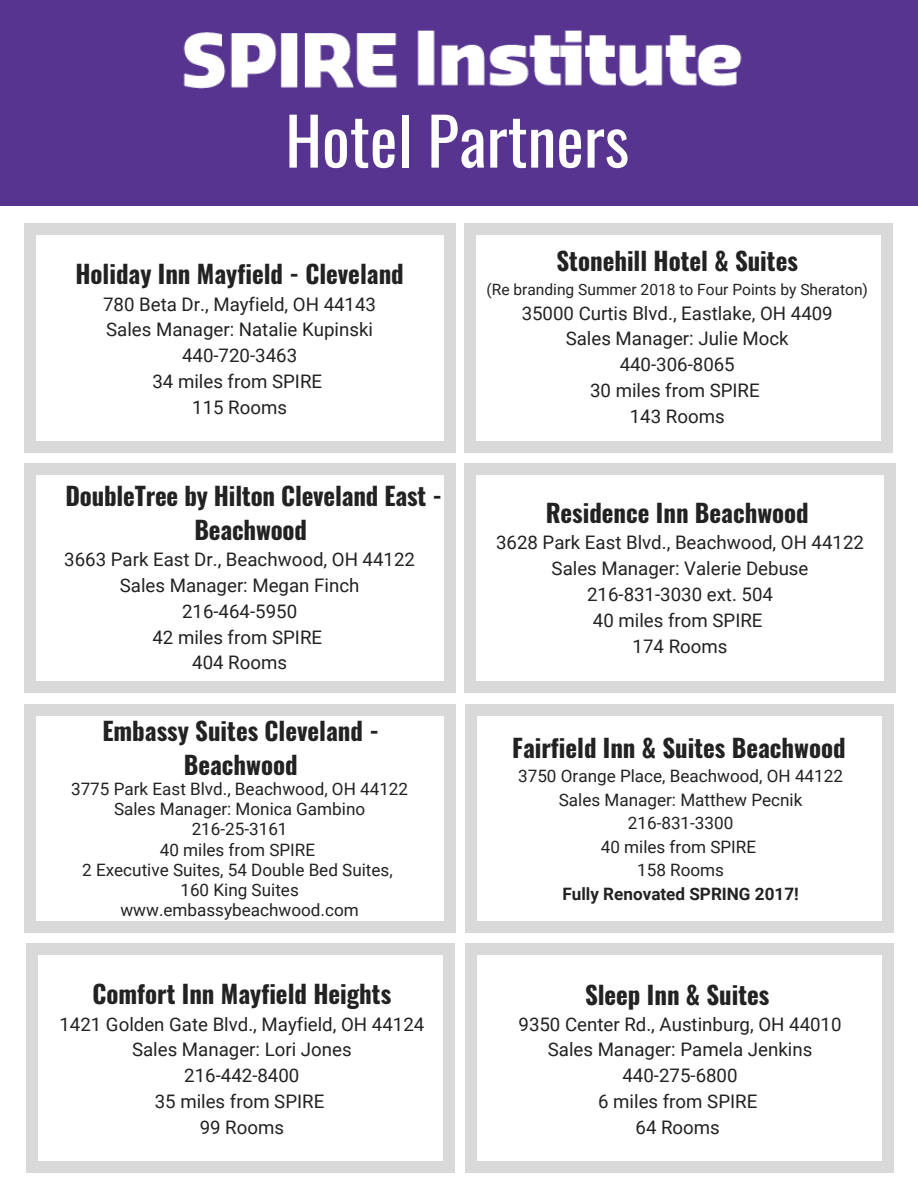
<style>
.page{position:relative;width:918px;height:1188px;background:#fff}
.page>*{position:absolute;margin:0;border:0;box-sizing:border-box;transform-origin:0 0}
.t1{font:65.4px "Oswald";color:#fff}
.t2{font:700 24.9px/33.8px "Oswald";color:#222;text-align:center}
.t3{font:18.75px/25.8px "Roboto";color:#222;text-align:center}
.t4{font:17.1px/20.2px "Roboto";color:#222;text-align:center}
.t5{font:700 17.1px "Roboto";color:#222}
.t6{font:15.6px "Roboto";color:#222}
</style>
<div class="page">
<div style="left:0;top:0;width:918px;height:206px;background:#563490"></div>
<img style="left:183px;top:32px;width:214px;height:57px">
<img style="left:417px;top:30px;width:325px;height:57px">
<div style="left:444px;top:681px;width:12px;height:11px;background:#d9d9d9"></div>
<div style="left:24px;top:474px;width:12px;height:207px;background:#d9d9d9"></div>
<div style="left:24px;top:681px;width:12px;height:11px;background:#d9d9d9"></div>
<div style="left:444px;top:474px;width:12px;height:207px;background:#d9d9d9"></div>
<div style="left:35px;top:681px;width:410px;height:11px;background:#d9d9d9"></div>
<div style="left:444px;top:463px;width:12px;height:12px;background:#d9d9d9"></div>
<div style="left:24px;top:463px;width:12px;height:12px;background:#d9d9d9"></div>
<div style="left:35px;top:463px;width:410px;height:12px;background:#d9d9d9"></div>
<div style="left:884px;top:681px;width:12px;height:11px;background:#d9d9d9"></div>
<div style="left:464px;top:474px;width:12px;height:207px;background:#d9d9d9"></div>
<div style="left:464px;top:681px;width:12px;height:11px;background:#d9d9d9"></div>
<div style="left:884px;top:474px;width:12px;height:207px;background:#d9d9d9"></div>
<div style="left:475px;top:681px;width:410px;height:11px;background:#d9d9d9"></div>
<div style="left:884px;top:463px;width:12px;height:12px;background:#d9d9d9"></div>
<div style="left:464px;top:463px;width:12px;height:12px;background:#d9d9d9"></div>
<div style="left:475px;top:463px;width:410px;height:12px;background:#d9d9d9"></div>
<div style="left:444px;top:921px;width:12px;height:12px;background:#d9d9d9"></div>
<div style="left:24px;top:715px;width:12px;height:207px;background:#d9d9d9"></div>
<div style="left:24px;top:921px;width:12px;height:12px;background:#d9d9d9"></div>
<div style="left:444px;top:715px;width:12px;height:207px;background:#d9d9d9"></div>
<div style="left:35px;top:921px;width:410px;height:12px;background:#d9d9d9"></div>
<div style="left:444px;top:704px;width:12px;height:12px;background:#d9d9d9"></div>
<div style="left:24px;top:704px;width:12px;height:12px;background:#d9d9d9"></div>
<div style="left:35px;top:704px;width:410px;height:12px;background:#d9d9d9"></div>
<div style="left:882px;top:921px;width:12px;height:12px;background:#d9d9d9"></div>
<div style="left:465px;top:715px;width:12px;height:207px;background:#d9d9d9"></div>
<div style="left:465px;top:921px;width:12px;height:12px;background:#d9d9d9"></div>
<div style="left:882px;top:715px;width:12px;height:207px;background:#d9d9d9"></div>
<div style="left:476px;top:921px;width:407px;height:12px;background:#d9d9d9"></div>
<div style="left:882px;top:704px;width:12px;height:12px;background:#d9d9d9"></div>
<div style="left:465px;top:704px;width:12px;height:12px;background:#d9d9d9"></div>
<div style="left:476px;top:704px;width:407px;height:12px;background:#d9d9d9"></div>
<div style="left:443px;top:1161px;width:12px;height:12px;background:#d9d9d9"></div>
<div style="left:27px;top:955px;width:11px;height:207px;background:#d9d9d9"></div>
<div style="left:27px;top:1161px;width:11px;height:12px;background:#d9d9d9"></div>
<div style="left:443px;top:955px;width:12px;height:207px;background:#d9d9d9"></div>
<div style="left:38px;top:1161px;width:406px;height:12px;background:#d9d9d9"></div>
<div style="left:443px;top:943px;width:12px;height:12px;background:#d9d9d9"></div>
<div style="left:27px;top:943px;width:11px;height:12px;background:#d9d9d9"></div>
<div style="left:38px;top:943px;width:406px;height:12px;background:#d9d9d9"></div>
<div style="left:882px;top:1161px;width:12px;height:12px;background:#d9d9d9"></div>
<div style="left:465px;top:955px;width:12px;height:207px;background:#d9d9d9"></div>
<div style="left:465px;top:1161px;width:12px;height:12px;background:#d9d9d9"></div>
<div style="left:882px;top:955px;width:12px;height:207px;background:#d9d9d9"></div>
<div style="left:476px;top:1161px;width:407px;height:12px;background:#d9d9d9"></div>
<div style="left:882px;top:943px;width:12px;height:12px;background:#d9d9d9"></div>
<div style="left:465px;top:943px;width:12px;height:12px;background:#d9d9d9"></div>
<div style="left:476px;top:943px;width:407px;height:12px;background:#d9d9d9"></div>
<div style="left:444px;top:441px;width:12px;height:12px;background:#d9d9d9"></div>
<div style="left:24px;top:235px;width:12px;height:207px;background:#d9d9d9"></div>
<div style="left:24px;top:441px;width:12px;height:12px;background:#d9d9d9"></div>
<div style="left:444px;top:235px;width:12px;height:207px;background:#d9d9d9"></div>
<div style="left:35px;top:441px;width:410px;height:12px;background:#d9d9d9"></div>
<div style="left:444px;top:223px;width:12px;height:12px;background:#d9d9d9"></div>
<div style="left:24px;top:223px;width:12px;height:12px;background:#d9d9d9"></div>
<div style="left:35px;top:223px;width:410px;height:12px;background:#d9d9d9"></div>
<div style="left:881px;top:441px;width:12px;height:12px;background:#d9d9d9"></div>
<div style="left:464px;top:235px;width:12px;height:207px;background:#d9d9d9"></div>
<div style="left:464px;top:441px;width:12px;height:12px;background:#d9d9d9"></div>
<div style="left:881px;top:235px;width:12px;height:207px;background:#d9d9d9"></div>
<div style="left:475px;top:441px;width:407px;height:12px;background:#d9d9d9"></div>
<div style="left:881px;top:223px;width:12px;height:12px;background:#d9d9d9"></div>
<div style="left:464px;top:223px;width:12px;height:12px;background:#d9d9d9"></div>
<div style="left:475px;top:223px;width:407px;height:12px;background:#d9d9d9"></div>
<h1 class="t1" style="left:285px;top:90px;width:345px">Hotel Partners</h1>
<h2 class="t2" style="left:75px;top:255px;width:330px">Holiday Inn Mayfield - Cleveland</h2>
<p class="t3" style="left:103px;top:291px;width:274px">780 Beta Dr., Mayfield, OH 44143<br>Sales Manager: Natalie Kupinski<br>440-720-3463<br>34 miles from SPIRE<br>115 Rooms</p>
<h2 class="t2" style="left:65px;top:478px;width:378px">DoubleTree by Hilton Cleveland East -<br>Beachwood</h2>
<p class="t3" style="left:64px;top:547px;width:352px">3663 Park East Dr., Beachwood, OH 44122<br>Sales Manager: Megan Finch<br>216-464-5950<br>42 miles from SPIRE<br>404 Rooms</p>
<h2 class="t2" style="left:102px;top:713px;width:278px">Embassy Suites Cleveland -<br>Beachwood</h2>
<p class="t4" style="left:71px;top:779px;width:339px">3775 Park East Blvd., Beachwood, OH 44122<br>Sales Manager: Monica Gambino<br>216-25-3161<br>40 miles from SPIRE<br>2 Executive Suites, 54 Double Bed Suites,<br>160 King Suites www.embassybeachwood.com</p>
<h2 class="t2" style="left:92px;top:975px;width:300px">Comfort Inn Mayfield Heights</h2>
<p class="t3" style="left:59px;top:1011px;width:366px">1421 Golden Gate Blvd., Mayfield, OH 44124<br>Sales Manager: Lori Jones<br>216-442-8400<br>35 miles from SPIRE<br>99 Rooms</p>
<h2 class="t2" style="left:557px;top:243px;width:243px">Stonehill Hotel &amp; Suites</h2>
<p class="t3" style="left:522px;top:300px;width:313px">35000 Curtis Blvd., Eastlake, OH 4409<br>Sales Manager: Julie Mock<br>440-306-8065<br>30 miles from SPIRE<br>143 Rooms</p>
<p class="t6" style="left:486px;top:280px;width:383px">(Re branding Summer 2018 to Four Points by Sheraton)</p>
<h2 class="t2" style="left:546px;top:495px;width:265px">Residence Inn Beachwood</h2>
<p class="t3" style="left:496px;top:530px;width:369px">3628 Park East Blvd., Beachwood, OH 44122<br>Sales Manager: Valerie Debuse<br>216-831-3030 ext. 504<br>40 miles from SPIRE<br>174 Rooms</p>
<h2 class="t2" style="left:512px;top:730px;width:335px">Fairfield Inn &amp; Suites Beachwood</h2>
<p class="t4" style="left:518px;top:764px;width:326px;line-height:23.7px">3750 Orange Place, Beachwood, OH 44122<br>Sales Manager: Matthew Pecnik<br>216-831-3300<br>40 miles from SPIRE<br>158 Rooms</p>
<p class="t5" style="left:562px;top:884px;width:238px">Fully Renovated SPRING 2017!</p>
<h2 class="t2" style="left:585px;top:976px;width:186px">Sleep Inn &amp; Suites</h2>
<p class="t3" style="left:519px;top:1011px;width:325px">9350 Center Rd., Austinburg, OH 44010<br>Sales Manager: Pamela Jenkins<br>440-275-6800<br>6 miles from SPIRE<br>64 Rooms</p>
</div>
